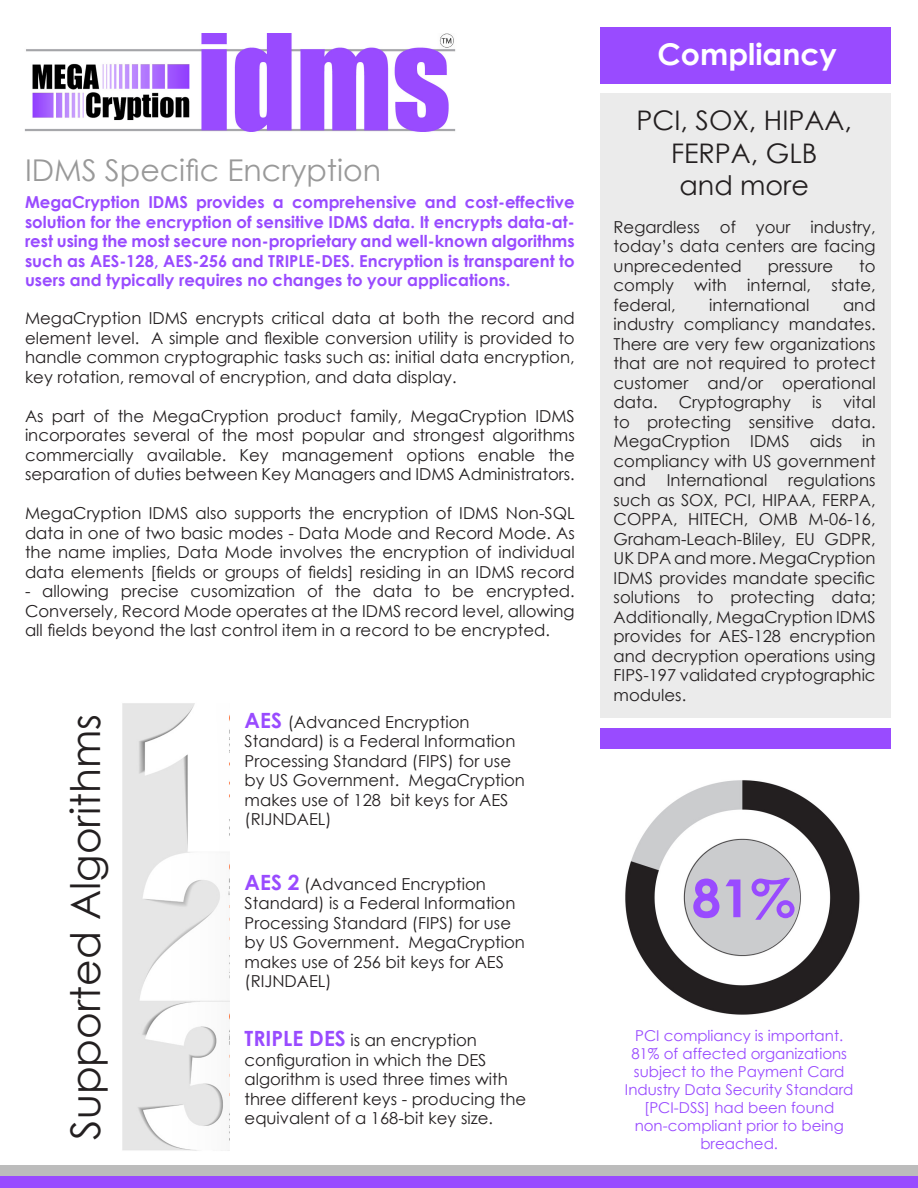
<style>
.page{position:relative;width:918px;height:1188px;background:#fff}
.page>*{position:absolute;margin:0;border:0;box-sizing:border-box;transform-origin:0 0}
.t1{font:700 52.5px "Century Gothic";color:#994bff}
.t2{font:40.8px "Century Gothic";color:#231f20}
.t3{font:30px "Century Gothic";color:#999}
.t4{font:700 30px "Century Gothic";color:#fff}
.t5{font:27px "Century Gothic";color:#231f20}
.t6{font:16.5px/19.5px "Century Gothic";color:#231f20;text-align:justify}
.t7{font:700 16.5px/19.5px "Century Gothic";color:#994bff;text-align:justify}
.t8{font:15px/18px "Century Gothic";color:#994bff;text-align:center}
.s1{font-weight:700;font-size:21px;color:#994bff}
</style>
<div class="page">
<div style="left:0;top:1176px;width:918px;height:12px;background:#994bff"></div>
<div style="left:0;top:1166px;width:918px;height:10px;background:#bcbcbc"></div>
<img style="left:24px;top:33px;width:432px;height:99px">
<img style="left:122px;top:703px;width:107px;height:448px">
<div style="left:600px;top:27px;width:291px;height:56px;background:#994bff"></div>
<div style="left:600px;top:94px;width:291px;height:624px;background:#ebebeb"></div>
<div style="left:600px;top:728px;width:291px;height:20px;background:#994bff"></div>
<img style="left:625px;top:780px;width:235px;height:235px">
<div style="left:685px;top:840px;width:115px;height:115px;background:#cbccce;border-radius:50%"></div>
<p class="t3" style="left:25px;top:149px;width:358px">IDMS Specific Encryption</p>
<p class="t7" style="left:25px;top:192px;width:551px">MegaCryption IDMS provides a comprehensive and cost-effective solution for the encryption of sensitive IDMS data. It encrypts data-at&shy;rest using the most secure non-proprietary and well-known algorithms such as AES-128, AES-256 and TRIPLE-DES. Encryption is transparent to users and typically requires no changes to your applications.</p>
<p class="t6" style="left:25px;top:308px;width:551px">MegaCryption IDMS encrypts critical data at both the record and element level. A simple and flexible conversion utility is provided to handle common cryptographic tasks such as: initial data encryption, key rotation, removal of encryption, and data display.</p>
<p class="t6" style="left:25px;top:406px;width:551px">As part of the MegaCryption product family, MegaCryption IDMS incorporates several of the most popular and strongest algorithms commercially available. Key management options enable the separation of duties between Key Managers and IDMS Administrators.</p>
<p class="t6" style="left:25px;top:503px;width:551px">MegaCryption IDMS also supports the encryption of IDMS Non-SQL data in one of two basic modes - Data Mode and Record Mode. As the name implies, Data Mode involves the encryption of individual data elements [fields or groups of fields] residing in an IDMS record</p>
<p class="t6" style="left:25px;top:581px;width:551px">- allowing precise cusomization of the data to be encrypted.<br>Conversely, Record Mode operates at the IDMS record level, allowing all fields beyond the last control item in a record to be encrypted.</p>
<p class="t2" style="left:57px;top:1140px;width:427px;rotate:-90deg">Supported Algorithms</p>
<p class="t6" style="left:245px;top:712px;width:282px;text-align:left"><span class="s1">AES</span> (Advanced Encryption<br>Standard) is a Federal Information<br>Processing Standard (FIPS) for use by US Government. MegaCryption makes use of 128 bit keys for AES (RIJNDAEL)</p>
<p class="t6" style="left:245px;top:874px;width:282px;text-align:left"><span class="s1">AES 2</span> (Advanced Encryption<br>Standard) is a Federal Information<br>Processing Standard (FIPS) for use by US Government. MegaCryption makes use of 256 bit keys for AES (RIJNDAEL)</p>
<p class="t6" style="left:245px;top:1030px;width:283px;text-align:left"><span class="s1">TRIPLE DES</span> is an encryption configuration in which the DES algorithm is used three times with three different keys - producing the equivalent of a 168-bit key size.</p>
<p class="t4" style="left:658px;top:31px;width:181px">Compliancy</p>
<p class="t5" style="left:637px;top:102px;width:217px">PCI, SOX, HIPAA,</p>
<p class="t5" style="left:671px;top:134px;width:148px">FERPA, GLB</p>
<p class="t5" style="left:679px;top:166px;width:131px">and more</p>
<p class="t6" style="left:614px;top:217px;width:264px">Regardless of your industry, today’s data centers are facing unprecedented</p>
<p class="t6" style="left:614px;top:256px;width:264px;text-indent:246px">to comply with internal, state, federal,</p>
<p class="t6" style="left:768px;top:256px;width:67px">pressure</p>
<p class="t6" style="left:709px;top:295px;width:102px">international</p>
<p class="t6" style="left:614px;top:295px;width:264px;text-indent:229px">and industry compliancy mandates.<br>There are very few organizations that are not required to protect customer and/or operational data.</p>
<p class="t6" style="left:614px;top:392px;width:264px;text-indent:229px">vital to protecting sensitive data.<br>MegaCryption IDMS aids in compliancy with US government and International regulations such as SOX, PCI, HIPAA, FERPA, COPPA, HITECH, OMB M-06-16, Graham-Leach-Bliley, EU GDPR, UK DPA and more. MegaCryption IDMS provides mandate specific solutions to protecting data; Additionally, MegaCryption IDMS provides for AES-128 encryption and decryption operations using FIPS-197 validated cryptographic modules.</p>
<p class="t6" style="left:679px;top:392px;width:114px">Cryptography</p>
<p class="t6" style="left:812px;top:392px;width:11px">is</p>
<p class="t1" style="left:692px;top:858px;width:105px">81%</p>
<p class="t8" style="left:625px;top:1026px;width:230px">PCI compliancy is important.<br>81% of affected organizations subject to the Payment Card<br>Industry Data Security Standard [PCI-DSS] had been found non-compliant prior to being breached.</p>
</div>
